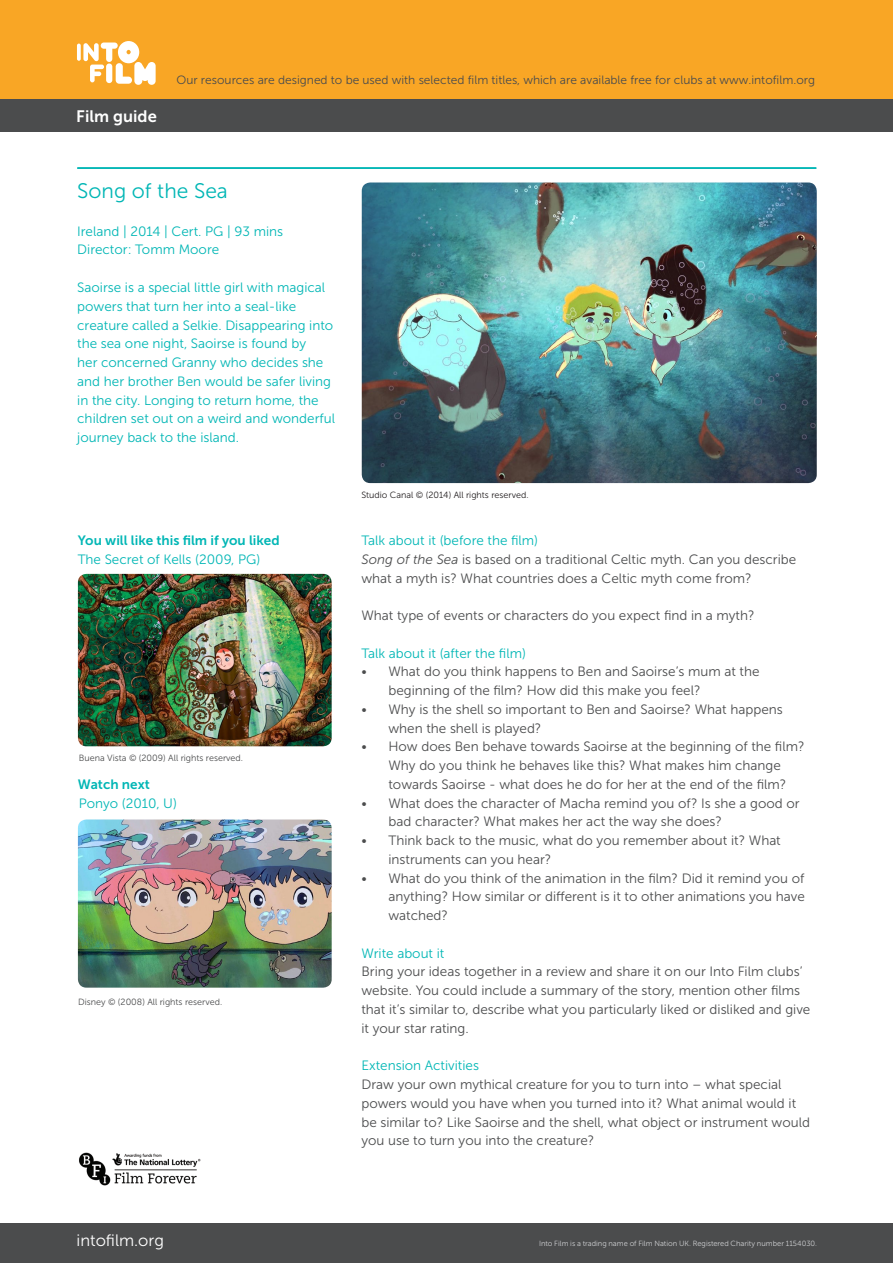
<style>
.page{position:relative;width:893px;height:1263px;background:#fff}
.page>*{position:absolute;margin:0;border:0;box-sizing:border-box;transform-origin:0 0}
.Watch_next_film_titl{font:21px "Museo Sans 300";color:#00b6b5}
.t1{font:16.5px "Museo Sans 300";color:#fff}
.t2{font:16.5px "Museo Sans 700";color:#fff}
.Watch_next_film_titl-2{font:13.5px/18.8px "Museo Sans 300";color:#4b4c4d}
.Watch_next_film_titl-3{font:13.5px/18.8px "Museo Sans 300";color:#00b6b5}
.t3{font:13.5px "Museo Sans 700";color:#00b6b5}
.t4{font:12px "Museo Sans 300";color:#484b4e}
.Film_credit{font:9px "Museo Sans 300";color:#4b4c4d}
.Film_credit-2{font:9px "Museo Sans 300";color:#231f20}
.t5{font:7.5px "Museo Sans 300";color:#d1d2d4}
.s1{font-style:italic}
</style>
<div class="page">
<div style="left:0;top:1222px;width:893px;height:41px;background:#4b4c4d"></div>
<div style="left:0;top:0;width:893px;height:100px;background:#f9a625"></div>
<div style="left:0;top:99px;width:893px;height:33px;background:#4b4c4d"></div>
<svg style="left:77px;top:44px;width:4px;height:17px"></svg>
<svg style="left:83px;top:41px;width:73px;height:44px"></svg>
<img style="left:79px;top:1152px;width:122px;height:34px">
<img style="left:362px;top:182px;width:455px;height:301px">
<img style="left:78px;top:574px;width:254px;height:172px">
<img style="left:78px;top:819px;width:254px;height:169px">
<hr style="left:78px;top:167px;width:738px;height:2px;background:#00b6b5">
<p class="t2" style="left:76px;top:107px;width:82px">Film guide</p>
<p class="t4" style="left:176px;top:73px;width:640px">Our resources are designed to be used with selected film titles, which are available free for clubs at www.intofilm.org</p>
<p class="Watch_next_film_titl" style="left:77px;top:180px;width:152px">Song of the Sea</p>
<p class="Watch_next_film_titl-3" style="left:77px;top:222px;width:207px">Ireland | 2014 | Cert. PG | 93 mins</p>
<p class="Watch_next_film_titl-3" style="left:77px;top:241px;width:143px">Director: Tomm Moore</p>
<p class="Watch_next_film_titl-3" style="left:77px;top:278px;width:259px">Saoirse is a special little girl with magical powers that turn her into a seal-like creature called a Selkie. Disappearing into the sea one night, Saoirse is found by<br>her concerned Granny who decides she and her brother Ben would be safer living in the city. Longing to return home, the children set out on a weird and wonderful journey back to the island.</p>
<p class="t3" style="left:78px;top:533px;width:203px">You will like this film if you liked</p>
<p class="Watch_next_film_titl-3" style="left:78px;top:550px;width:184px">The Secret of Kells (2009, PG)</p>
<p class="Film_credit" style="left:79px;top:753px;width:166px">Buena Vista © (2009) All rights reserved.</p>
<p class="t3" style="left:78px;top:777px;width:73px">Watch next</p>
<p class="Watch_next_film_titl-3" style="left:79px;top:794px;width:100px">Ponyo (2010, U)</p>
<p class="Film_credit" style="left:78px;top:997px;width:146px">Disney © (2008) All rights reserved.</p>
<p class="Film_credit-2" style="left:361px;top:490px;width:169px">Studio Canal © (2014) All rights reserved.</p>
<p class="Watch_next_film_titl-3" style="left:361px;top:531px;width:178px">Talk about it (before the film)</p>
<p class="Watch_next_film_titl-2" style="left:361px;top:550px;width:436px"><span class="s1">Song of the Sea</span> is based on a traditional Celtic myth. Can you describe what a myth is? What countries does a Celtic myth come from?</p>
<p class="Watch_next_film_titl-2" style="left:361px;top:606px;width:395px">What type of events or characters do you expect find in a myth?</p>
<p class="Watch_next_film_titl-3" style="left:361px;top:644px;width:166px">Talk about it (after the film)</p>
<p class="Watch_next_film_titl-2" style="left:388px;top:662px;width:373px;text-indent:-27px">• What do you think happens to Ben and Saoirse’s mum at the beginning of the film? How did this make you feel?</p>
<p class="Watch_next_film_titl-2" style="left:388px;top:700px;width:396px;text-indent:-27px">• Why is the shell so important to Ben and Saoirse? What happens when the shell is played?</p>
<p class="Watch_next_film_titl-2" style="left:388px;top:737px;width:418px;text-indent:-27px">• How does Ben behave towards Saoirse at the beginning of the film?<br>Why do you think he behaves like this? What makes him change towards Saoirse - what does he do for her at the end of the film?</p>
<p class="Watch_next_film_titl-2" style="left:388px;top:794px;width:413px;text-indent:-27px">• What does the character of Macha remind you of? Is she a good or bad character? What makes her act the way she does?</p>
<p class="Watch_next_film_titl-2" style="left:388px;top:831px;width:394px;text-indent:-27px">• Think back to the music, what do you remember about it? What instruments can you hear?</p>
<p class="Watch_next_film_titl-2" style="left:388px;top:869px;width:418px;text-align:justify;text-indent:-27px">• What do you think of the animation in the film? Did it remind you of anything? How similar or different is it to other animations you have watched?</p>
<p class="Watch_next_film_titl-3" style="left:361px;top:944px;width:85px">Write about it</p>
<p class="Watch_next_film_titl-2" style="left:361px;top:962px;width:450px">Bring your ideas together in a review and share it on our Into Film clubs’ website. You could include a summary of the story, mention other films that it’s similar to, describe what you particularly liked or disliked and give it your star rating.</p>
<p class="Watch_next_film_titl-3" style="left:361px;top:1056px;width:119px">Extension Activities</p>
<p class="Watch_next_film_titl-2" style="left:361px;top:1075px;width:450px">Draw your own mythical creature for you to turn into – what special powers would you have when you turned into it? What animal would it be similar to? Like Saoirse and the shell, what object or instrument would you use to turn you into the creature?</p>
<p class="t1" style="left:77px;top:1231px;width:89px">intofilm.org</p>
<p class="t5" style="left:539px;top:1239px;width:279px">Into Film is a trading name of Film Nation UK. Registered Charity number 1154030.</p>
</div>
